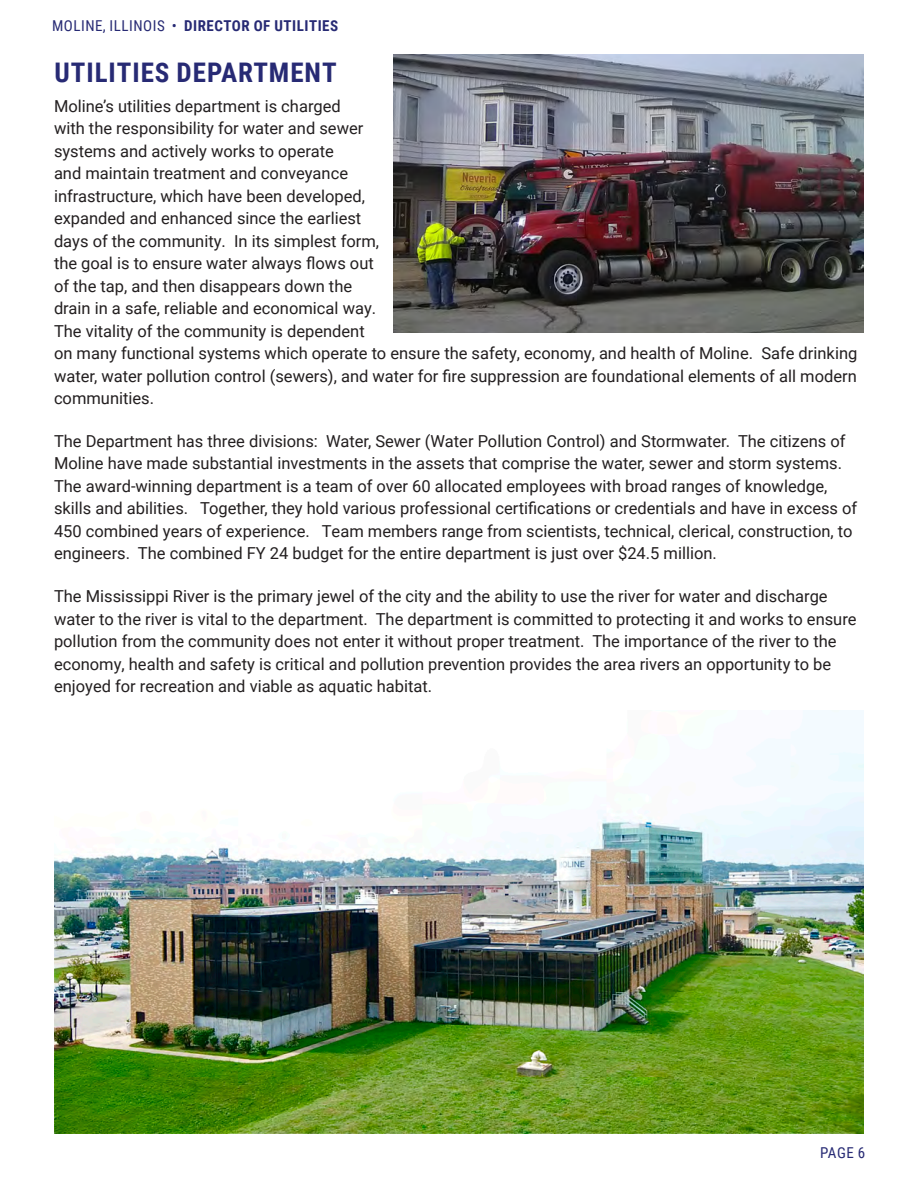
<style>
.page{position:relative;width:918px;height:1188px;background:#fff}
.page>*{position:absolute;margin:0;border:0;box-sizing:border-box;transform-origin:0 0}
.Header1{font:700 27px "Roboto Condensed";letter-spacing:.035em;color:#272a74}
.Text_11{font:16.5px/22.5px "Roboto";color:#231f20}
.Header1-2{font:700 15px "Roboto Condensed";letter-spacing:.035em;color:#272a74}
.Header1-3{font:15px "Roboto Condensed";color:#272a74}
.s1{font-weight:400}
</style>
<div class="page">
<img style="left:393px;top:54px;width:471px;height:279px">
<img style="left:54px;top:711px;width:810px;height:423px">
<p class="Header1-2" style="left:52px;top:15px;width:288px"><span class="s1">MOLINE, ILLINOIS •</span> DIRECTOR OF UTILITIES</p>
<p class="Header1" style="left:54px;top:54px;width:284px">UTILITIES DEPARTMENT</p>
<p class="Text_11" style="left:54px;top:94px;width:805px">Moline’s utilities department is charged<br>with the responsibility for water and sewer<br>systems and actively works to operate<br>and maintain treatment and conveyance<br>infrastructure, which have been developed,<br>expanded and enhanced since the earliest<br>days of the community. In its simplest form,<br>the goal is to ensure water always flows out<br>of the tap, and then disappears down the<br>drain in a safe, reliable and economical way.<br>The vitality of the community is dependent<br>on many functional systems which operate to ensure the safety, economy, and health of Moline. Safe drinking water, water pollution control (sewers), and water for fire suppression are foundational elements of all modern communities.</p>
<p class="Text_11" style="left:54px;top:429px;width:805px">The Department has three divisions: Water, Sewer (Water Pollution Control) and Stormwater. The citizens of Moline have made substantial investments in the assets that comprise the water, sewer and storm systems.<br>The award-winning department is a team of over 60 allocated employees with broad ranges of knowledge, skills and abilities. Together, they hold various professional certifications or credentials and have in excess of 450 combined years of experience. Team members range from scientists, technical, clerical, construction, to engineers. The combined FY 24 budget for the entire department is just over $24.5 million.</p>
<p class="Text_11" style="left:54px;top:584px;width:804px">The Mississippi River is the primary jewel of the city and the ability to use the river for water and discharge water to the river is vital to the department. The department is committed to protecting it and works to ensure pollution from the community does not enter it without proper treatment. The importance of the river to the economy, health and safety is critical and pollution prevention provides the area rivers an opportunity to be enjoyed for recreation and viable as aquatic habitat.</p>
<p class="Header1-3" style="left:820px;top:1143px;width:46px">PAGE 6</p>
</div>
